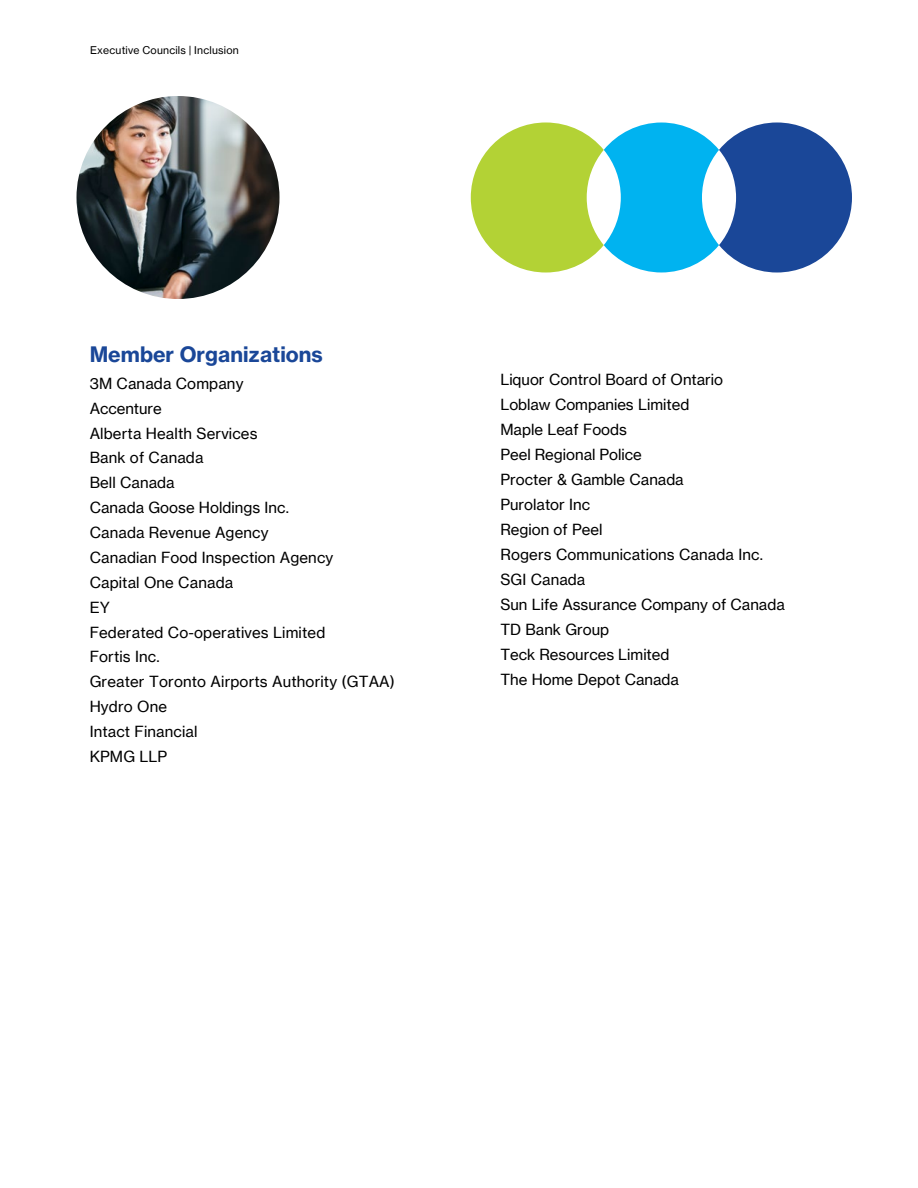
<style>
.page{position:relative;width:918px;height:1188px;background:#fff}
.page>*{position:absolute;margin:0;border:0;box-sizing:border-box;transform-origin:0 0}
.t1{font:21px "N Haas Grotesk TX Pro 75 Bd";color:#1a4798}
.t2{font:15px/24.9px "N Haas Grotesk TX Pro";letter-spacing:.005em;color:#000}
.t3{font:10.5px "N Haas Grotesk TX Pro 55 Rg";letter-spacing:.02em;color:#000}
.s1{font-family:"N Haas Grotesk TX Pro"}
</style>
<div class="page">
<svg style="left:471px;top:122px;width:381px;height:151px"></svg>
<img style="left:76px;top:96px;width:204px;height:203px;border-radius:102px">
<p class="t3" style="left:90px;top:44px;width:150px">Executive <span class="s1">Councils</span> | Inclusion</p>
<h1 class="t1" style="left:90px;top:341px;width:235px">Member Organizations</h1>
<p class="t2" style="left:90px;top:371px;width:307px">3M Canada Company<br>Accenture<br>Alberta Health Services<br>Bank of Canada<br>Bell Canada<br>Canada Goose Holdings Inc.<br>Canada Revenue Agency<br>Canadian Food Inspection Agency<br>Capital One Canada<br>EY<br>Federated Co-operatives Limited<br>Fortis Inc.<br>Greater Toronto Airports Authority (GTAA)<br>Hydro One<br>Intact Financial<br>KPMG LLP</p>
<p class="t2" style="left:500px;top:367px;width:286px">Liquor Control Board of Ontario<br>Loblaw Companies Limited<br>Maple Leaf Foods<br>Peel Regional Police<br>Procter &amp; Gamble Canada<br>Purolator Inc<br>Region of Peel<br>Rogers Communications Canada Inc.<br>SGI Canada<br>Sun Life Assurance Company of Canada<br>TD Bank Group<br>Teck Resources Limited<br>The Home Depot Canada</p>
</div>
